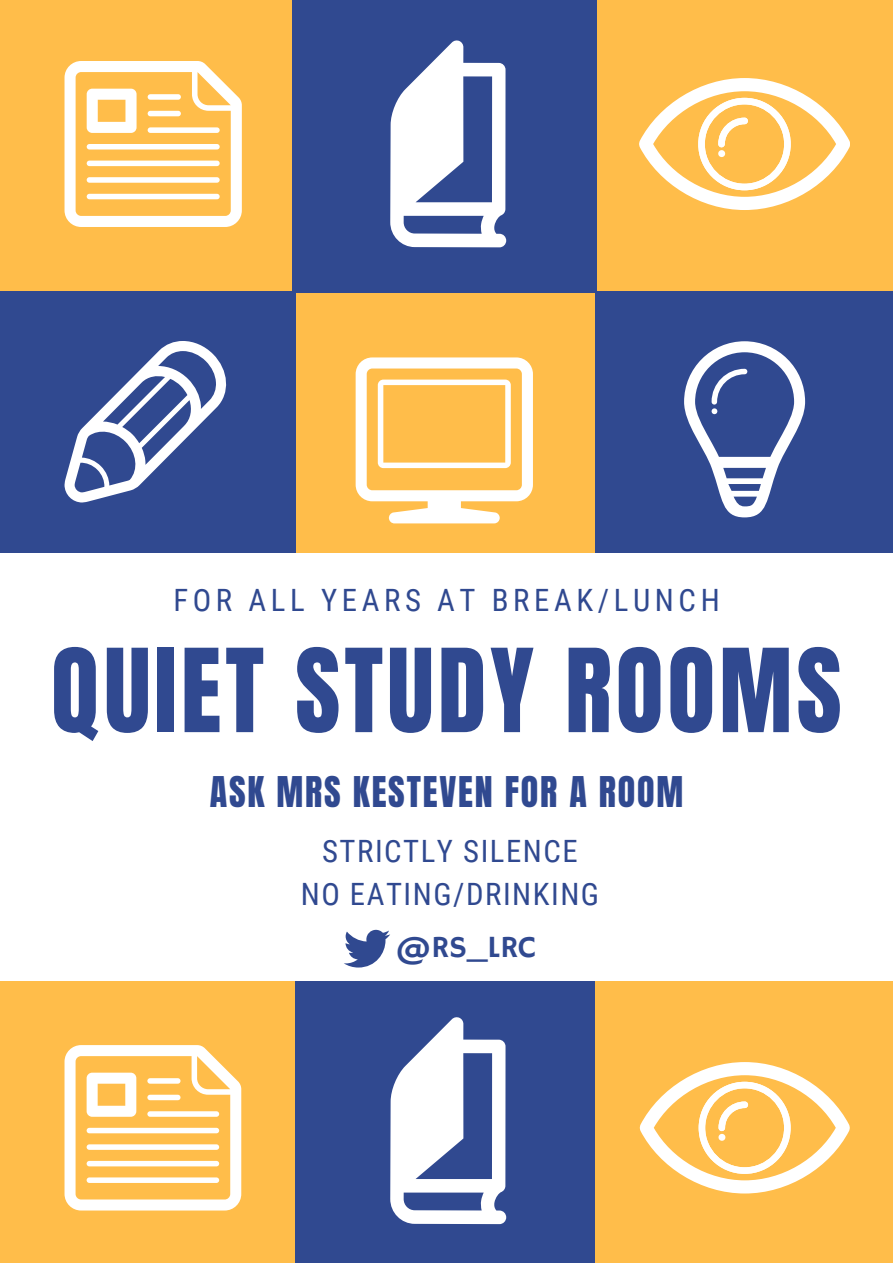
<style>
.page{position:relative;width:893px;height:1263px;background:#ffbd4a}
.page>*{position:absolute;margin:0;border:0;box-sizing:border-box;transform-origin:0 0}
.t1{font:98.25px "Anton";letter-spacing:.04em;color:#304990}
.t2{font:36px "Anton";letter-spacing:.05em;color:#304990}
.t3{font:30.75px/42.8px "Roboto Condensed";letter-spacing:.05em;color:#304990;text-align:center}
.t4{font:30.75px "Roboto Condensed";letter-spacing:.15em;color:#304990}
.t5{font:30.75px "Hammersmith One";color:#304990}
</style>
<div class="page">
<svg style="left:65px;top:61px;width:177px;height:166px"></svg>
<svg style="left:356px;top:357px;width:177px;height:166px"></svg>
<div style="left:293px;top:0;width:303px;height:292px;background:#304990"></div>
<svg style="left:639px;top:78px;width:211px;height:132px"></svg>
<div style="left:0;top:291px;width:295px;height:299px;background:#304990"></div>
<svg style="left:65px;top:341px;width:161px;height:161px"></svg>
<div style="left:595px;top:291px;width:298px;height:299px;background:#304990"></div>
<svg style="left:684px;top:341px;width:121px;height:176px"></svg>
<svg style="left:65px;top:1045px;width:176px;height:165px"></svg>
<div style="left:295px;top:915px;width:299px;height:348px;background:#304990"></div>
<svg style="left:640px;top:1062px;width:209px;height:131px"></svg>
<div style="left:0;top:554px;width:893px;height:426px;background:#fff"></div>
<svg style="left:390px;top:40px;width:116px;height:207px"></svg>
<svg style="left:390px;top:1017px;width:117px;height:207px"></svg>
<svg style="left:344px;top:930px;width:46px;height:37px"></svg>
<p class="t4" style="left:173px;top:582px;width:548px">FOR ALL YEARS AT BREAK/LUNCH</p>
<h1 class="t1" style="left:52px;top:620px;width:791px">QUIET STUDY ROOMS</h1>
<p class="t2" style="left:210px;top:766px;width:475px">ASK MRS KESTEVEN FOR A ROOM</p>
<p class="t3" style="left:301px;top:830px;width:300px">STRICTLY SILENCE<br>NO EATING/DRINKING</p>
<p class="t5" style="left:395px;top:929px;width:142px">@RS_LRC</p>
</div>
